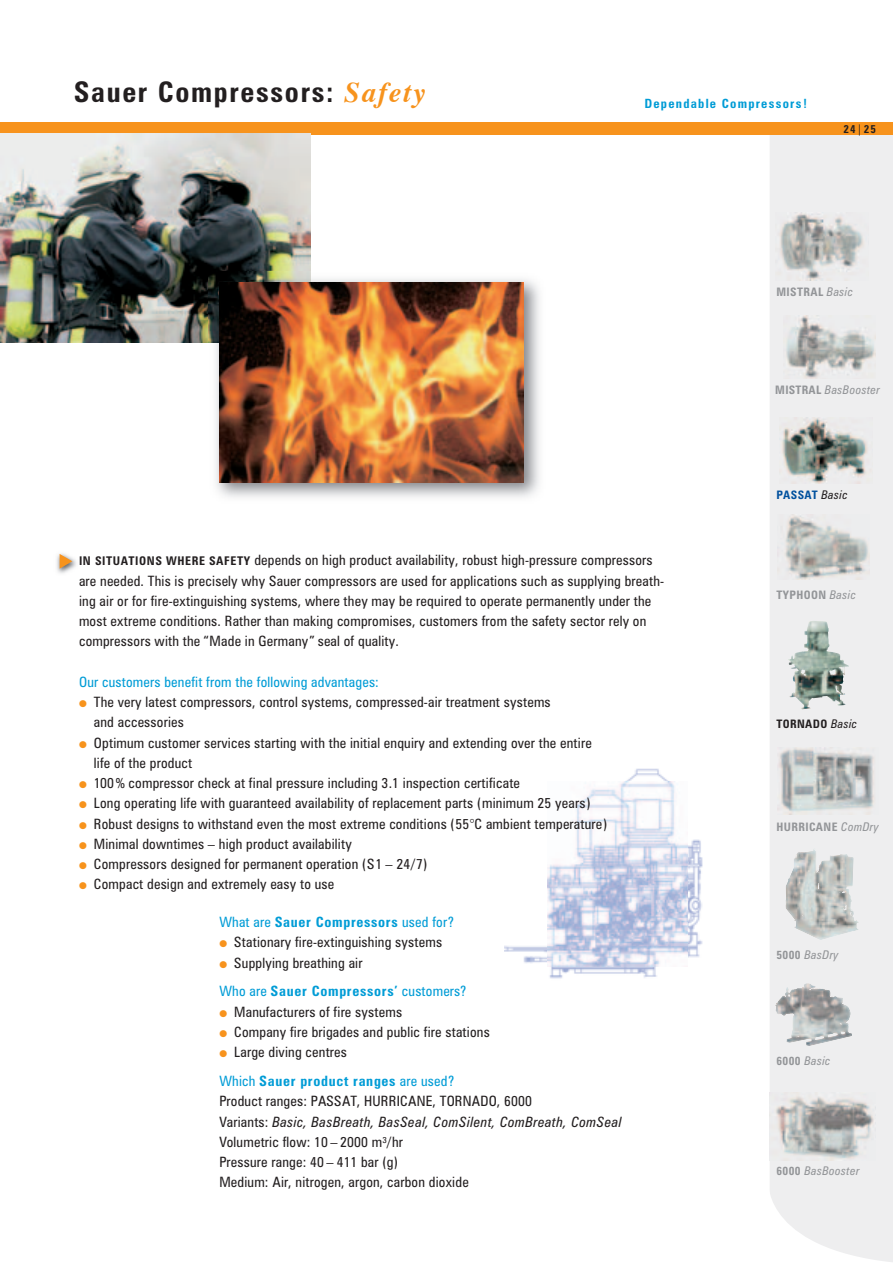
<style>
.page{position:relative;width:893px;height:1263px;background:#fff}
.page>*{position:absolute;margin:0;border:0;box-sizing:border-box;transform-origin:0 0}
.t1{font:700 condensed 28.5px "Zurich BT";letter-spacing:.06em;color:#231f20}
.t2{font:condensed 14.25px/20.2px "Zurich BT";letter-spacing:.015em;color:#231f20}
.t3{font:condensed 14.25px "Zurich BT";letter-spacing:.015em;color:#009cd6}
.t4{font:700 condensed 14.25px "Zurich BT";letter-spacing:.05em;color:#009cd6}
.t5{font:700 condensed 12.75px "Zurich BT";letter-spacing:.095em;color:#009cd6}
.t6{font:italic condensed 12px "Zurich BT";letter-spacing:.035em;color:#939598}
.t7{font:700 condensed 11.7px "Zurich BT";letter-spacing:.035em;color:#939598}
.t8{font:700 condensed 11.7px "Zurich BT";letter-spacing:.035em;color:#231f20}
.t9{font:700 condensed 11.7px "Zurich BT";letter-spacing:.035em;color:#01519e}
.t10{font:700 condensed 11.25px "Zurich BT";color:#231f20}
.s1{font-family:"Times";font-style:italic;font-stretch:normal;color:#f7931d}
.s2{font-weight:400}
.s3{font-weight:400;font-style:italic;font-size:12px}
.s4{font-weight:700;font-style:normal;font-size:11.7px}
.s5{font-weight:400;font-style:italic;font-size:12px;color:#231f20}
.s6{font-weight:700;font-size:12px}
.s7{color:#f7931d}
.s8{color:#009cd6}
.s9{font-weight:700;color:#009cd6}
.s10{font-style:italic}
</style>
<div class="page">
<img style="left:504px;top:867px;width:44px;height:96px">
<img style="left:549px;top:967px;width:108px;height:12px">
<img style="left:56px;top:553px;width:20px;height:21px">
<svg style="left:60px;top:554px;width:12px;height:15px"></svg>
<img style="left:548px;top:768px;width:155px;height:199px">
<div style="left:770px;top:135px;width:123px;height:1048px;background:#eeeeef"></div>
<img style="left:778px;top:747px;width:101px;height:68px">
<img style="left:778px;top:515px;width:92px;height:64px">
<img style="left:775px;top:213px;width:94px;height:67px">
<img style="left:787px;top:989px;width:65px;height:57px">
<img style="left:815px;top:854px;width:44px;height:86px">
<img style="left:770px;top:1093px;width:105px;height:68px">
<img style="left:783px;top:315px;width:93px;height:64px">
<svg style="left:770px;top:1183px;width:123px;height:79px"></svg>
<div style="left:0;top:122px;width:893px;height:13px;background:#f7931d"></div>
<img style="left:0;top:134px;width:310px;height:209px">
<img style="left:209px;top:272px;width:331px;height:226px">
<img style="left:219px;top:283px;width:304px;height:199px">
<img style="left:820px;top:621px;width:21px;height:40px">
<img style="left:779px;top:417px;width:94px;height:66px">
<h1 class="t1" style="left:74px;top:81px;width:353px">Sauer Compressors: <span class="s1">Safety</span></h1>
<p class="t5" style="left:644px;top:99px;width:164px">Dependable Compressors!</p>
<p class="t10" style="left:843px;top:125px;width:34px">24<span class="s2">|</span>25</p>
<p class="t7" style="left:776px;top:288px;width:78px">MISTRAL <span class="s3">Basic</span></p>
<p class="t6" style="left:775px;top:385px;width:106px"><span class="s4">MISTRAL</span> BasBooster</p>
<p class="t9" style="left:776px;top:490px;width:73px">PASSAT <span class="s5">Basic</span></p>
<p class="t2" style="left:79px;top:551px;width:587px"><span class="s6">IN SITUATIONS WHERE SAFETY</span> depends on high product availability, robust high-pressure compressors are needed. This is precisely why Sauer compressors are used for applications such as supplying breath&shy;ing air or for fire-extinguishing systems, where they may be required to operate permanently under the most extreme conditions. Rather than making compromises, customers from the safety sector rely on compressors with the “Made in Germany” seal of quality.</p>
<p class="t3" style="left:79px;top:676px;width:301px">Our customers benefit from the following advantages:</p>
<p class="t2" style="left:94px;top:693px;width:458px;text-indent:-15px"><span class="s7">●</span> The very latest compressors, control systems, compressed-air treatment systems and accessories</p>
<p class="t2" style="left:94px;top:734px;width:499px;text-indent:-15px"><span class="s7">●</span> Optimum customer services starting with the initial enquiry and extending over the entire life of the product</p>
<p class="t2" style="left:79px;top:774px;width:442px"><span class="s7">●</span> 100% compressor check at final pressure including 3.1 inspection certificate</p>
<p class="t2" style="left:79px;top:794px;width:513px"><span class="s7">●</span> Long operating life with guaranteed availability of replacement parts (minimum 25 years)</p>
<p class="t2" style="left:79px;top:815px;width:530px"><span class="s7">●</span> Robust designs to withstand even the most extreme conditions (55°C ambient temperature)</p>
<p class="t2" style="left:79px;top:835px;width:274px"><span class="s7">●</span> Minimal downtimes – high product availability</p>
<p class="t2" style="left:79px;top:855px;width:350px"><span class="s7">●</span> Compressors designed for permanent operation (S1 – 24/7)</p>
<p class="t2" style="left:79px;top:875px;width:257px"><span class="s7">●</span> Compact design and extremely easy to use</p>
<p class="t4" style="left:219px;top:917px;width:236px"><span class="s2">What are</span> Sauer Compressors <span class="s2">used for?</span></p>
<p class="t2" style="left:219px;top:933px;width:224px"><span class="s7">●</span> Stationary fire-extinguishing systems</p>
<p class="t2" style="left:219px;top:949px;width:248px;line-height:28.8px"><span class="s7">●</span> Supplying breathing air<br><span class="s8">Who are</span> <span class="s9">Sauer Compressors’</span> <span class="s8">customers?</span></p>
<p class="t2" style="left:219px;top:1003px;width:184px"><span class="s7">●</span> Manufacturers of fire systems</p>
<p class="t2" style="left:219px;top:1023px;width:272px"><span class="s7">●</span> Company fire brigades and public fire stations</p>
<p class="t2" style="left:219px;top:1039px;width:236px;line-height:28.8px"><span class="s7">●</span> Large diving centres<br><span class="s8">Which</span> <span class="s9">Sauer product ranges</span> <span class="s8">are used?</span></p>
<p class="t2" style="left:219px;top:1092px;width:404px">Product ranges: PASSAT, HURRICANE, TORNADO, 6000<br>Variants: <span class="s10">Basic, BasBreath, BasSeal, ComSilent, ComBreath, ComSeal </span>Volumetric flow: 10 – 2000 m³/hr<br>Pressure range: 40 – 411 bar (g)<br>Medium: Air, nitrogen, argon, carbon dioxide</p>
<p class="t7" style="left:776px;top:591px;width:81px">TYPHOON <span class="s3">Basic</span></p>
<p class="t8" style="left:776px;top:720px;width:82px">TORNADO <span class="s3">Basic</span></p>
<p class="t7" style="left:776px;top:823px;width:104px">HURRICANE <span class="s3">ComDry</span></p>
<p class="t6" style="left:776px;top:950px;width:64px"><span class="s4">5000</span> BasDry</p>
<p class="t6" style="left:776px;top:1056px;width:56px"><span class="s4">6000</span> Basic</p>
<p class="t6" style="left:776px;top:1167px;width:85px"><span class="s4">6000</span> BasBooster</p>
</div>
